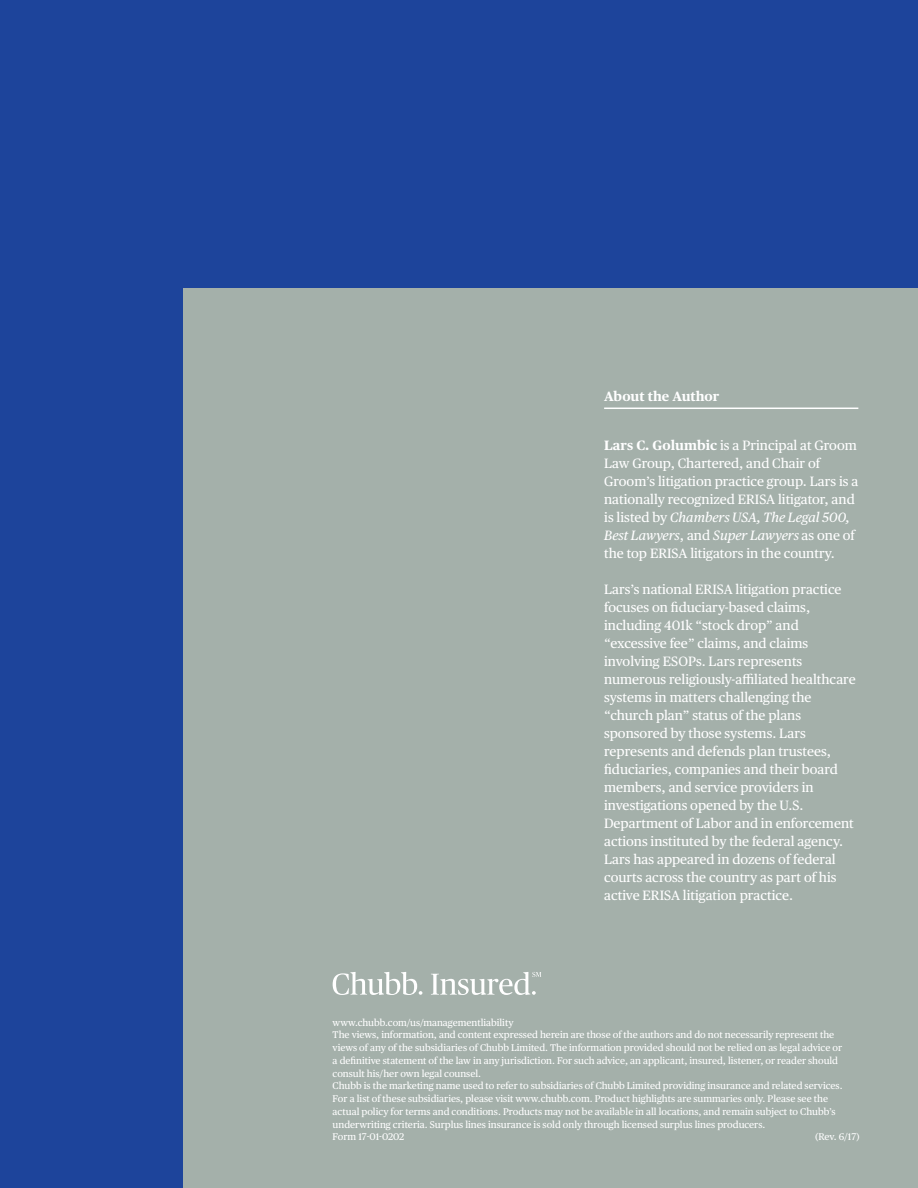
<style>
.page{position:relative;width:918px;height:1188px;background:#1d449b}
.page>*{position:absolute;margin:0;border:0;box-sizing:border-box;transform-origin:0 0}
.Body_Copy_KO{font:13.5px/18px "Chubb Publico Text";color:#fff}
.Headings_KO_Rule{font:700 13.5px "Chubb Publico Text";color:#fff}
.Legal_KO{font:9.75px/12.8px "Chubb Publico Text";color:#fff}
.Legal{font:9.75px "Chubb Publico Text";color:#fff}
.s1{font-weight:700}
.s2{font-style:italic}
</style>
<div class="page">
<div style="left:184px;top:288px;width:734px;height:900px;background:#a4b0aa"></div>
<hr style="left:604px;top:408px;width:254px;height:1px;background:#fff">
<svg style="left:333px;top:972px;width:89px;height:23px"></svg>
<svg style="left:431px;top:972px;width:110px;height:23px"></svg>
<p class="Headings_KO_Rule" style="left:604px;top:386px;width:117px">About the Author</p>
<p class="Body_Copy_KO" style="left:604px;top:435px;width:256px"><span class="s1">Lars C. Golumbic</span> is a Principal at Groom Law Group, Chartered, and Chair of Groom’s litigation practice group. Lars is a nationally recognized ERISA litigator, and is listed by <span class="s2">Chambers USA, The Legal 500, Best Lawyers</span>, and <span class="s2">Super Lawyers</span> as one of the top ERISA litigators in the country.</p>
<p class="Body_Copy_KO" style="left:604px;top:579px;width:253px">Lars’s national ERISA litigation practice focuses on fiduciary-based claims, including 401k “stock drop” and “excessive fee” claims, and claims involving ESOPs. Lars represents numerous religiously-affiliated healthcare systems in matters challenging the “church plan” status of the plans sponsored by those systems. Lars represents and defends plan trustees, fiduciaries, companies and their board members, and service providers in investigations opened by the U.S.<br>Department of Labor and in enforcement actions instituted by the federal agency.<br>Lars has appeared in dozens of federal courts across the country as part of his active ERISA litigation practice.</p>
<p class="Legal" style="left:333px;top:1015px;width:183px">www.chubb.com/us/managementliability</p>
<p class="Legal_KO" style="left:333px;top:1028px;width:511px">The views, information, and content expressed herein are those of the authors and do not necessarily represent the views of any of the subsidiaries of Chubb Limited. The information provided should not be relied on as legal advice or a definitive statement of the law in any jurisdiction. For such advice, an applicant, insured, listener, or reader should consult his/her own legal counsel.</p>
<p class="Legal_KO" style="left:333px;top:1079px;width:512px">Chubb is the marketing name used to refer to subsidiaries of Chubb Limited providing insurance and related services.<br>For a list of these subsidiaries, please visit www.chubb.com. Product highlights are summaries only. Please see the actual policy for terms and conditions. Products may not be available in all locations, and remain subject to Chubb’s underwriting criteria. Surplus lines insurance is sold only through licensed surplus lines producers.</p>
<p class="Legal_KO" style="left:333px;top:1130px;width:73px">Form 17-01-0202</p>
<p class="Legal_KO" style="left:815px;top:1130px;width:46px">(Rev. 6/17)</p>
</div>
